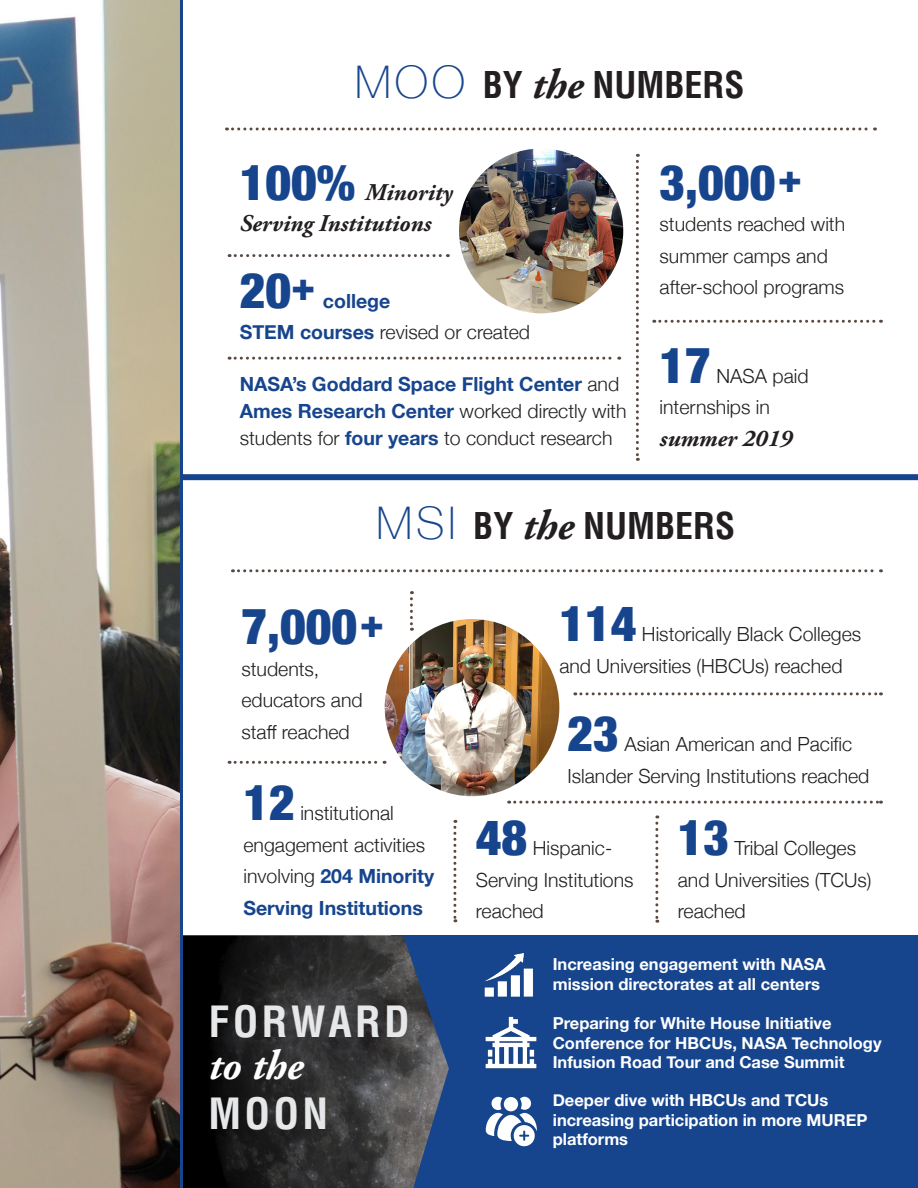
<style>
.page{position:relative;width:918px;height:1188px;background:#fff}
.page>*{position:absolute;margin:0;border:0;box-sizing:border-box;transform-origin:0 0}
.t1{font:900 condensed 49.5px "Helvetica Neue";color:#17458d}
.t2{font:700 condensed 42px/42px "Helvetica LT Std";letter-spacing:.08em;color:#e6e7e9}
.t3{font:700 condensed 36px "Helvetica LT Std";color:#231f20}
.t4{font:italic 700 24px/31.5px "Adobe Garamond Pro";color:#231f20}
.t5{font:300 19.5px/31.5px "Helvetica Neue";color:#231f20}
.t6{font:700 19.5px/27px "Helvetica Neue";color:#17458d}
.t7{font:700 16.5px/19.8px "Helvetica Neue";color:#fff}
.s1{font-family:"Helvetica Neue";font-weight:100;font-stretch:normal;font-size:45px;color:#17458d}
.s2{font-family:"Adobe Garamond Pro";font-style:italic;font-stretch:normal;font-size:42px}
.s3{font-family:"Helvetica Neue";font-weight:900;font-style:normal;font-stretch:condensed;font-size:49.5px;color:#17458d}
.s4{font-weight:900;font-stretch:condensed;font-size:49.5px}
.s5{font-weight:300;color:#231f20}
.s6{font-weight:700;color:#17458d}
.s7{font-family:"Adobe Garamond Pro";font-style:italic;font-stretch:normal;color:#fff}
</style>
<div class="page">
<div style="left:392px;top:935px;width:526px;height:253px;background:#17458d"></div>
<img style="left:183px;top:935px;width:266px;height:253px">
<img style="left:0;top:0;width:180px;height:1188px">
<svg style="left:226px;top:128px;width:649px;height:2px"></svg>
<svg style="left:229px;top:254px;width:219px;height:3px"></svg>
<svg style="left:636px;top:154px;width:3px;height:307px"></svg>
<img style="left:385px;top:619px;width:174px;height:177px">
<img style="left:484px;top:953px;width:49px;height:44px">
<hr style="left:180px;top:0;width:3px;height:1188px;background:#17458d">
<img style="left:459px;top:148px;width:164px;height:165px;border-radius:82px">
<svg style="left:229px;top:761px;width:156px;height:3px"></svg>
<svg style="left:410px;top:591px;width:3px;height:40px"></svg>
<div style="left:181px;top:474px;width:737px;height:6px;background:#17458d"></div>
<svg style="left:232px;top:569px;width:649px;height:3px"></svg>
<img style="left:485px;top:1016px;width:52px;height:53px">
<svg style="left:486px;top:1097px;width:51px;height:49px"></svg>
<svg style="left:229px;top:357px;width:391px;height:3px"></svg>
<svg style="left:654px;top:320px;width:227px;height:3px"></svg>
<svg style="left:453px;top:820px;width:3px;height:102px"></svg>
<svg style="left:575px;top:692px;width:306px;height:3px"></svg>
<svg style="left:509px;top:801px;width:372px;height:3px"></svg>
<svg style="left:655px;top:815px;width:3px;height:108px"></svg>
<p class="t3" style="left:355px;top:62px;width:391px"><span class="s1">MOO</span> BY <span class="s2">the</span> NUMBERS</p>
<p class="t4" style="left:240px;top:177px;width:214px"><span class="s3">100%</span> Minority<br>Serving Institutions</p>
<p class="t6" style="left:240px;top:285px;width:292px;line-height:31.5px"><span class="s4">20</span><sup>+</sup> college<br>STEM courses <span class="s5">revised or created</span></p>
<p class="t6" style="left:240px;top:371px;width:388px">NASA’s Goddard Space Flight Center <span class="s5">and<br></span>Ames Research Center <span class="s5">worked directly with students for</span> four years <span class="s5">to conduct research</span></p>
<p class="t1" style="left:660px;top:141px;width:144px">3,000<sup>+</sup></p>
<p class="t5" style="left:660px;top:207px;width:187px">students reached with summer camps and after-school programs</p>
<p class="t1" style="left:660px;top:324px;width:53px">17</p>
<p class="t5" style="left:660px;top:359px;width:151px;text-indent:57px">NASA paid internships in</p>
<p class="t4" style="left:660px;top:423px;width:134px">summer 2019</p>
<p class="t3" style="left:376px;top:504px;width:360px"><span class="s1">MSI</span> BY <span class="s2">the</span> NUMBERS</p>
<p class="t1" style="left:241px;top:586px;width:144px">7,000<sup>+</sup></p>
<p class="t5" style="left:241px;top:651px;width:123px">students, educators and staff reached</p>
<p class="t1" style="left:243px;top:762px;width:53px">12</p>
<p class="t5" style="left:243px;top:796px;width:192px;text-indent:57px">institutional engagement activities involving <span class="s6">204 Minority<br>Serving Institutions</span></p>
<p class="t2" style="left:208px;top:1000px;width:203px">FORWARD <span class="s7">to the</span></p>
<p class="t2" style="left:208px;top:1092px;width:121px">MOON</p>
<p class="t1" style="left:559px;top:583px;width:79px">114</p>
<p class="t5" style="left:559px;top:617px;width:303px;text-indent:83px">Historically Black Colleges and Universities (HBCUs) reached</p>
<p class="t1" style="left:568px;top:693px;width:53px">23</p>
<p class="t5" style="left:568px;top:727px;width:303px;text-indent:57px">Asian American and Pacific<br>Islander Serving Institutions reached</p>
<p class="t1" style="left:476px;top:797px;width:53px">48</p>
<p class="t5" style="left:476px;top:831px;width:159px;text-indent:57px">Hispanic-<br>Serving Institutions reached</p>
<p class="t1" style="left:678px;top:797px;width:53px">13</p>
<p class="t5" style="left:678px;top:831px;width:195px;text-indent:57px">Tribal Colleges and Universities (TCUs) reached</p>
<p class="t7" style="left:553px;top:955px;width:275px">Increasing engagement with NASA mission directorates at all centers</p>
<p class="t7" style="left:553px;top:1013px;width:330px">Preparing for White House Initiative<br>Conference for HBCUs, NASA Technology<br>Infusion Road Tour and Case Summit</p>
<p class="t7" style="left:553px;top:1090px;width:316px">Deeper dive with HBCUs and TCUs increasing participation in more MUREP platforms</p>
</div>
